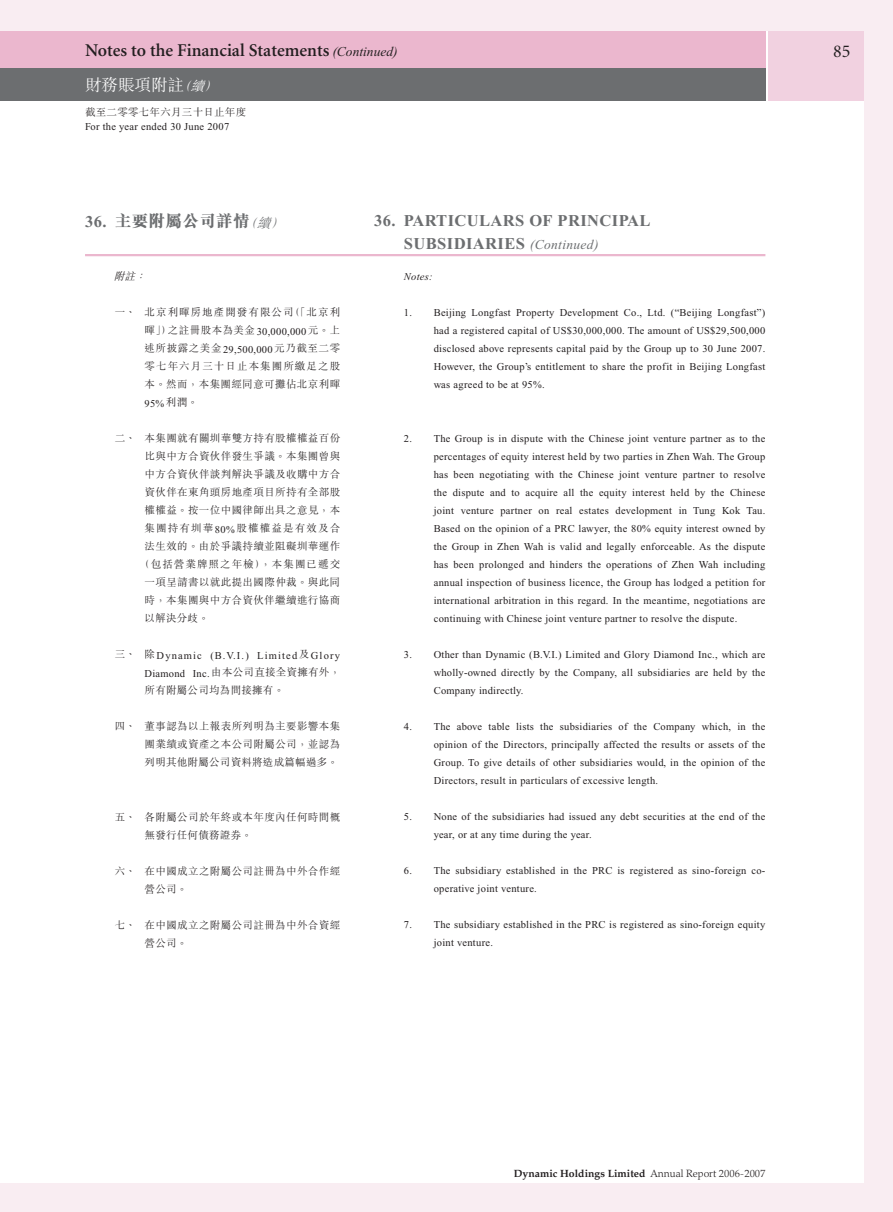
<style>
.page{position:relative;width:893px;height:1212px;background:#fff}
.page>*{position:absolute;margin:0;border:0;box-sizing:border-box;transform-origin:0 0}
.t1{font:600 18px "Minion";color:#231f20}
.t2{font:18px "Minion";color:#231f20}
.t3{font:700 16.5px/22.5px "Times New Roman";letter-spacing:.025em;color:#6c6e70}
.t4{font:16.5px "M Sung HK Xbold B5 pc H";letter-spacing:.025em;color:#6c6e70}
.t5{font:16.5px "M Sung HK Light B5 pc H";color:#fff}
.t6{font:10.5px/18px "Times New Roman";letter-spacing:.025em;color:#231f20;text-align:justify}
.t7{font:10.5px/18px "M Sung HK Light B5 pc H";letter-spacing:.04em;color:#231f20}
.t8{font:10.5px "Palatino Bold Os F";color:#231f20}
.t9{font:10.5px "M Sung HK Light B5 pc H";letter-spacing:.11em;color:#231f20}
.t10{font:10.5px "M Sung HK Light B5 pc H";letter-spacing:.1em;color:#231f20}
.t11{font:italic 10.5px "Times New Roman";letter-spacing:.025em;color:#231f20}
.t12{font:italic 10.5px "M Sung HK Light B5 pc H";color:#231f20}
.s1{font-family:"Times New Roman";font-weight:400;font-style:italic;font-size:13.5px}
.s2{font-style:italic;font-size:13.5px}
.s3{font-family:"M Sung HK Light B5 pc H"}
.s4{font-family:"Times New Roman";font-weight:700}
.s5{font-family:"M Sung HK Light B5 pc H";font-style:italic;font-size:13.5px}
.s6{font-family:"Times New Roman"}
.s7{font-weight:400;font-style:italic;font-size:13.5px}
.s8{font-family:"Palatino";font-weight:300}
</style>
<div class="page">
<div style="left:768px;top:29px;width:125px;height:72px;background:#f1d1e0"></div>
<div style="left:0;top:1183px;width:893px;height:29px;background:#f9edf2"></div>
<div style="left:864px;top:0;width:29px;height:1212px;background:#f9edf2"></div>
<div style="left:0;top:30px;width:765px;height:38px;background:#ebb7ce"></div>
<div style="left:0;top:68px;width:765px;height:33px;background:#6c6e70"></div>
<div style="left:0;top:0;width:893px;height:30px;background:#f9edf2"></div>
<hr style="left:85px;top:254px;width:680px;height:2px;background:#ebb7ce">
<p class="t1" style="left:85px;top:43px;width:314px">Notes to the Financial Statements <span class="s1">(Continued)</span></p>
<p class="t5" style="left:85px;top:79px;width:138px">財務賬項附註<span class="s2">（續）</span></p>
<p class="t6" style="left:85px;top:106px;width:163px;line-height:14.4px"><span class="s3">截至二零零七年六月三十日止年度<br></span>For the year ended 30 June 2007</p>
<p class="t4" style="left:85px;top:215px;width:204px"><span class="s4">36.</span> 主要附屬公司詳情<span class="s5">（續）</span></p>
<p class="t12" style="left:114px;top:272px;width:36px">附註：</p>
<p class="t7" style="left:145px;top:305px;width:197px;text-align:justify;text-indent:-30px">一、 北京利暉房地產開發有限公司（「北京利暉」）之註冊股本為美金<span class="s6">30,000,000</span>元。上述所披露之美金<span class="s6">29,500,000</span>元乃截至二零零七年六月三十日止本集團所繳足之股本。然而，本集團經同意可攤佔北京利暉<span class="s6">95%</span>利潤。</p>
<p class="t7" style="left:115px;top:431px;width:227px">二、 本集團就有關圳華雙方持有股權權益百份</p>
<p class="t7" style="left:145px;top:449px;width:197px">比與中方合資伙伴發生爭議。本集團曾與</p>
<p class="t7" style="left:145px;top:467px;width:197px">中方合資伙伴談判解決爭議及收購中方合</p>
<p class="t7" style="left:145px;top:485px;width:197px">資伙伴在東角頭房地產項目所持有全部股</p>
<p class="t7" style="left:145px;top:503px;width:197px">權權益。按一位中國律師出具之意見，本</p>
<p class="t9" style="left:145px;top:524px;width:197px">集團持有圳華<span class="s6">80%</span>股權權益是有效及合</p>
<p class="t7" style="left:145px;top:539px;width:197px">法生效的。由於爭議持續並阻礙圳華運作</p>
<p class="t10" style="left:139px;top:560px;width:202px">（包括營業牌照之年檢），本集團已遞交</p>
<p class="t7" style="left:145px;top:575px;width:197px">一項呈請書以就此提出國際仲裁。與此同</p>
<p class="t7" style="left:145px;top:593px;width:197px">時，本集團與中方合資伙伴繼續進行協商</p>
<p class="t7" style="left:145px;top:611px;width:66px">以解決分歧。</p>
<p class="t6" style="left:145px;top:647px;width:197px;text-indent:-30px"><span class="s3">三、 除</span>Dynamic (B.V.I.) Limited<span class="s3">及</span>Glory Diamond Inc.<span class="s3">由本公司直接全資擁有外，所有附屬公司均為間接擁有。</span></p>
<p class="t7" style="left:145px;top:719px;width:197px;text-align:justify;text-indent:-30px">四、 董事認為以上報表所列明為主要影響本集團業績或資產之本公司附屬公司，並認為列明其他附屬公司資料將造成篇幅過多。</p>
<p class="t7" style="left:145px;top:809px;width:197px;text-indent:-30px">五、 各附屬公司於年終或本年度內任何時間概無發行任何債務證券。</p>
<p class="t7" style="left:145px;top:863px;width:197px;text-indent:-30px">六、 在中國成立之附屬公司註冊為中外合作經營公司。</p>
<p class="t7" style="left:145px;top:917px;width:197px;text-indent:-30px">七、 在中國成立之附屬公司註冊為中外合資經營公司。</p>
<p class="t3" style="left:404px;top:211px;width:248px;text-indent:-30px">36. PARTICULARS OF PRINCIPAL<br>SUBSIDIARIES <span class="s7">(Continued)</span></p>
<p class="t11" style="left:404px;top:273px;width:30px">Notes:</p>
<p class="t6" style="left:434px;top:304px;width:333px;text-indent:-30px">1. Beijing Longfast Property Development Co., Ltd. (“Beijing Longfast”) had a registered capital of US$30,000,000. The amount of US$29,500,000 disclosed above represents capital paid by the Group up to 30 June 2007.<br>However, the Group’s entitlement to share the profit in Beijing Longfast was agreed to be at 95%.</p>
<p class="t6" style="left:434px;top:430px;width:333px;text-indent:-30px">2. The Group is in dispute with the Chinese joint venture partner as to the percentages of equity interest held by two parties in Zhen Wah. The Group has been negotiating with the Chinese joint venture partner to resolve the dispute and to acquire all the equity interest held by the Chinese joint venture partner on real estates development in Tung Kok Tau.<br>Based on the opinion of a PRC lawyer, the 80% equity interest owned by the Group in Zhen Wah is valid and legally enforceable. As the dispute has been prolonged and hinders the operations of Zhen Wah including annual inspection of business licence, the Group has lodged a petition for international arbitration in this regard. In the meantime, negotiations are continuing with Chinese joint venture partner to resolve the dispute.</p>
<p class="t6" style="left:434px;top:646px;width:333px;text-indent:-30px">3. Other than Dynamic (B.V.I.) Limited and Glory Diamond Inc., which are wholly-owned directly by the Company, all subsidiaries are held by the Company indirectly.</p>
<p class="t6" style="left:434px;top:718px;width:333px;text-indent:-30px">4. The above table lists the subsidiaries of the Company which, in the opinion of the Directors, principally affected the results or assets of the Group. To give details of other subsidiaries would, in the opinion of the Directors, result in particulars of excessive length.</p>
<p class="t6" style="left:434px;top:808px;width:333px;text-indent:-30px">5. None of the subsidiaries had issued any debt securities at the end of the year, or at any time during the year.</p>
<p class="t6" style="left:434px;top:862px;width:333px;text-indent:-30px">6. The subsidiary established in the PRC is registered as sino-foreign co&shy;operative joint venture.</p>
<p class="t6" style="left:434px;top:916px;width:333px;text-indent:-30px">7. The subsidiary established in the PRC is registered as sino-foreign equity joint venture.</p>
<p class="t2" style="left:833px;top:44px;width:19px">85</p>
<p class="t8" style="left:514px;top:1169px;width:253px">Dynamic Holdings Limited <span class="s8">Annual Report 2006-2007</span></p>
</div>
